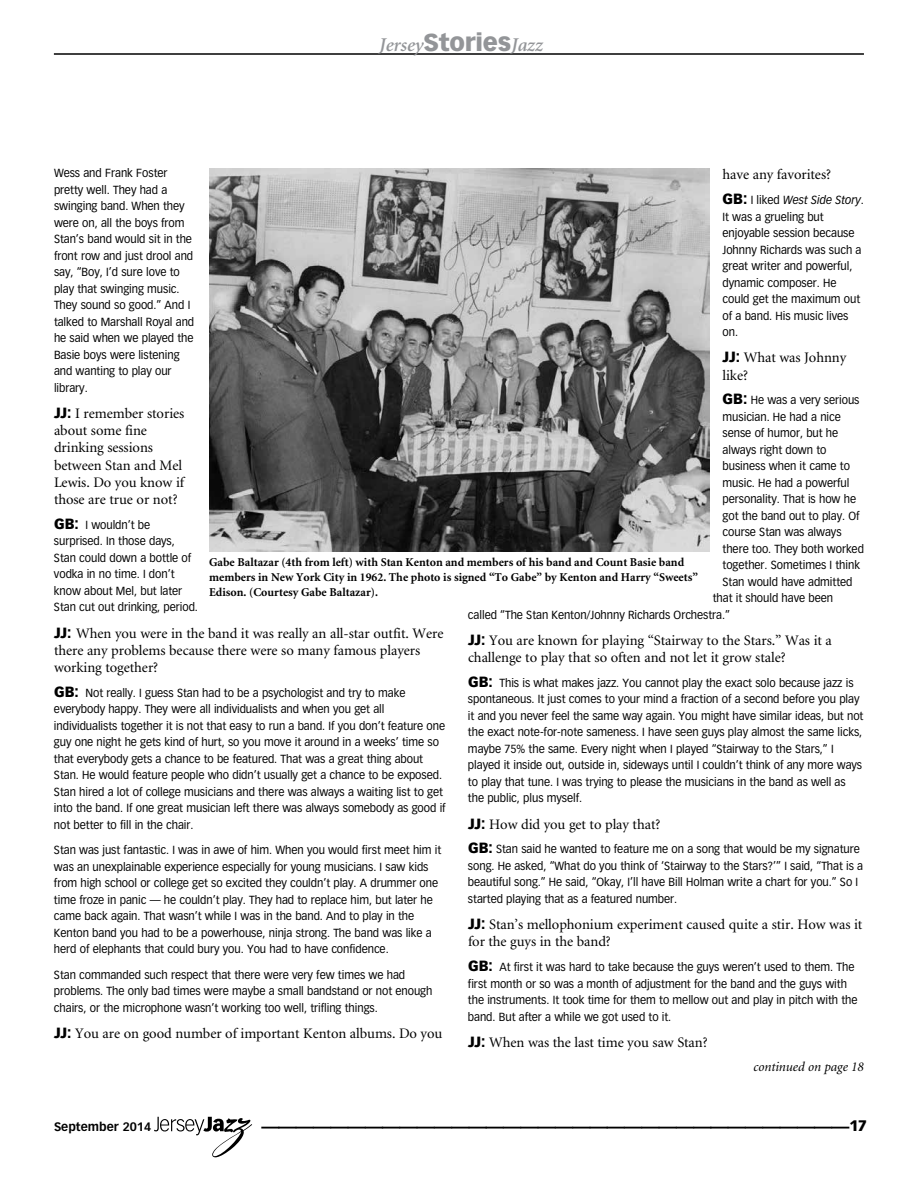
<style>
.page{position:relative;width:918px;height:1188px;background:#fff}
.page>*{position:absolute;margin:0;border:0;box-sizing:border-box;transform-origin:0 0}
.t1{font:700 36px "Vectora LH";color:#000}
.t2{font:italic 600 19.5px "Minion";letter-spacing:-.005em;color:#939598}
.t3{font:900 15px "Vectora LH";color:#000}
.t4{font:14.55px/17.2px "Minion";letter-spacing:-.005em;color:#000}
.t5{font:italic 13.5px "Minion";letter-spacing:-.005em;color:#000}
.t6{font:700 12px/15px "Minion";color:#000}
.t7{font:700 12px "Vectora LH";color:#000}
.t8{font:11.55px/16.5px "Vectora LH";letter-spacing:-.005em;color:#000;scale:.95 1}
.s1{font-family:"Vectora LH";font-weight:900;font-style:normal;font-size:24px}
.s2{font-family:"Vectora LH";font-weight:900}
.s3{font-weight:900;font-size:14.55px}
.s4{font-style:italic}
</style>
<div class="page">
<svg style="left:154px;top:1117px;width:98px;height:40px"></svg>
<hr style="left:54px;top:54px;width:810px;height:1px;background:#000">
<img style="left:209px;top:168px;width:500px;height:384px">
<h2 class="t2" style="left:379px;top:35px;width:165px">Jersey<span class="s1">Stories</span>Jazz</h2>
<p class="t8" style="left:54px;top:165px;width:149px">Wess and Frank Foster pretty well. They had a swinging band. When they were on, all the boys from<br>Stan’s band would sit in the front row and just drool and say, “Boy, I’d sure love to play that swinging music.<br>They sound so good.” And I talked to Marshall Royal and he said when we played the<br>Basie boys were listening and wanting to play our library.</p>
<p class="t4" style="left:54px;top:405px;width:132px"><span class="s2">JJ:</span> I remember stories about some fine drinking sessions between Stan and Mel<br>Lewis. Do you know if those are true or not?</p>
<p class="t8" style="left:54px;top:517px;width:153px"><span class="s3">GB:</span> I wouldn’t be surprised. In those days,<br>Stan could down a bottle of vodka in no time. I don’t know about Mel, but later<br>Stan cut out drinking, period.</p>
<p class="t4" style="left:54px;top:625px;width:391px"><span class="s2">JJ:</span> When you were in the band it was really an all-star outfit. Were there any problems because there were so many famous players working together?</p>
<p class="t8" style="left:54px;top:684px;width:414px"><span class="s3">GB:</span> Not really. I guess Stan had to be a psychologist and try to make everybody happy. They were all individualists and when you get all individualists together it is not that easy to run a band. If you don’t feature one guy one night he gets kind of hurt, so you move it around in a weeks’ time so that everybody gets a chance to be featured. That was a great thing about Stan. He would feature people who didn’t usually get a chance to be exposed.<br>Stan hired a lot of college musicians and there was always a waiting list to get into the band. If one great musician left there was always somebody as good if not better to fill in the chair.</p>
<p class="t8" style="left:54px;top:842px;width:409px">Stan was just fantastic. I was in awe of him. When you would first meet him it was an unexplainable experience especially for young musicians. I saw kids from high school or college get so excited they couldn’t play. A drummer one time froze in panic — he couldn’t play. They had to replace him, but later he came back again. That wasn’t while I was in the band. And to play in the Kenton band you had to be a powerhouse, ninja strong. The band was like a herd of elephants that could bury you. You had to have confidence.</p>
<p class="t8" style="left:54px;top:966px;width:400px">Stan commanded such respect that there were very few times we had problems. The only bad times were maybe a small bandstand or not enough chairs, or the microphone wasn’t working too well, trifling things.</p>
<p class="t4" style="left:54px;top:1025px;width:390px"><span class="s2">JJ:</span> You are on good number of important Kenton albums. Do you</p>
<p class="t4" style="left:723px;top:167px;width:110px">have any favorites?</p>
<p class="t8" style="left:723px;top:192px;width:150px"><span class="s3">GB:</span> I liked <span class="s4">West Side Story</span>.<br>It was a grueling but enjoyable session because<br>Johnny Richards was such a great writer and powerful, dynamic composer. He could get the maximum out of a band. His music lives on.</p>
<p class="t4" style="left:723px;top:350px;width:125px"><span class="s2">JJ:</span> What was Johnny like?</p>
<p class="t8" style="left:723px;top:392px;width:146px"><span class="s3">GB:</span> He was a very serious</p>
<p class="t8" style="left:723px;top:409px;width:126px">musician. He had a nice</p>
<p class="t8" style="left:723px;top:425px;width:123px">sense of humor, but he</p>
<p class="t8" style="left:723px;top:442px;width:111px">always right down to</p>
<p class="t8" style="left:723px;top:458px;width:136px">business when it came to</p>
<p class="t8" style="left:723px;top:475px;width:135px">music. He had a powerful</p>
<p class="t8" style="left:723px;top:491px;width:142px">personality. That is how he</p>
<p class="t8" style="left:723px;top:508px;width:146px">got the band out to play. Of</p>
<p class="t8" style="left:723px;top:524px;width:127px">course Stan was always</p>
<p class="t8" style="left:723px;top:541px;width:150px">there too. They both worked</p>
<p class="t8" style="left:723px;top:557px;width:146px">together. Sometimes I think</p>
<p class="t8" style="left:723px;top:574px;width:138px">Stan would have admitted</p>
<p class="t8" style="left:713px;top:590px;width:128px">that it should have been</p>
<p class="t8" style="left:468px;top:607px;width:277px">called “The Stan Kenton/Johnny Richards Orchestra.”</p>
<p class="t4" style="left:468px;top:632px;width:365px"><span class="s2">JJ:</span> You are known for playing “Stairway to the Stars.” Was it a challenge to play that so often and not let it grow stale?</p>
<p class="t8" style="left:468px;top:675px;width:418px"><span class="s3">GB:</span> This is what makes jazz. You cannot play the exact solo because jazz is spontaneous. It just comes to your mind a fraction of a second before you play it and you never feel the same way again. You might have similar ideas, but not the exact note-for-note sameness. I have seen guys play almost the same licks, maybe 75% the same. Every night when I played “Stairway to the Stars,” I played it inside out, outside in, sideways until I couldn’t think of any more ways to play that tune. I was trying to please the musicians in the band as well as the public, plus myself.</p>
<p class="t4" style="left:468px;top:816px;width:194px"><span class="s2">JJ:</span> How did you get to play that?</p>
<p class="t8" style="left:468px;top:841px;width:418px"><span class="s3">GB:</span> Stan said he wanted to feature me on a song that would be my signature song. He asked, “What do you think of ‘Stairway to the Stars?’” I said, “That is a beautiful song.” He said, “Okay, I’ll have Bill Holman write a chart for you.” So I started playing that as a featured number.</p>
<p class="t4" style="left:468px;top:916px;width:396px"><span class="s2">JJ:</span> Stan’s mellophonium experiment caused quite a stir. How was it for the guys in the band?</p>
<p class="t8" style="left:468px;top:959px;width:412px"><span class="s3">GB:</span> At first it was hard to take because the guys weren’t used to them. The first month or so was a month of adjustment for the band and the guys with the instruments. It took time for them to mellow out and play in pitch with the band. But after a while we got used to it.</p>
<p class="t4" style="left:468px;top:1034px;width:241px"><span class="s2">JJ:</span> When was the last time you saw Stan?</p>
<p class="t6" style="left:209px;top:555px;width:490px">Gabe Baltazar (4th from left) with Stan Kenton and members of his band and Count Basie band members in New York City in 1962. The photo is signed “To Gabe” by Kenton and Harry “Sweets”<br>Edison. (Courtesy Gabe Baltazar).</p>
<p class="t5" style="left:754px;top:1060px;width:112px">continued on page 18</p>
<p class="t7" style="left:54px;top:1120px;width:99px">September 2014</p>
<h1 class="t1" style="left:261px;top:1089px;width:590px">__________________________________</h1>
<p class="t3" style="left:849px;top:1117px;width:19px">17</p>
</div>
